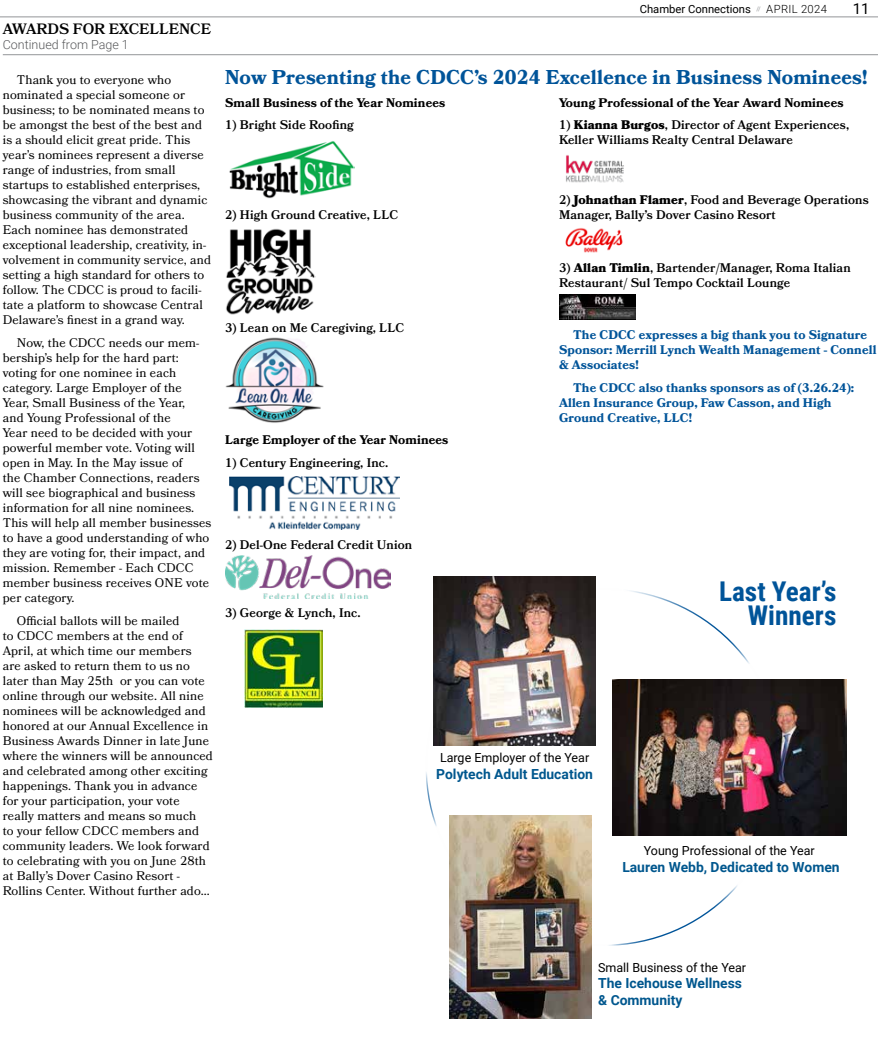
<style>
.page{position:relative;width:878px;height:1058px;background:#fff}
.page>*{position:absolute;margin:0;border:0;box-sizing:border-box;transform-origin:0 0}
.t1{font:700 27.25px/24px "Roboto Condensed";color:#005499;text-align:right}
.t2{font:700 20px "Bookmania";letter-spacing:.01em;color:#005499}
.t3{font:600 15px "Bookmania";color:#000}
.t4{font:15px "Roboto";color:#000}
.t5{font:700 13.88px/16.6px "Roboto";color:#00578e}
.t6{font:12.5px/15px "Bookmania";letter-spacing:.01em;color:#000}
.t7{font:600 12.5px/15px "Bookmania";letter-spacing:.01em;color:#000}
.t8{font:700 12.5px/15px "Bookmania";letter-spacing:.01em;color:#005499}
.t9{font:700 12.5px "Bookmania";letter-spacing:.01em;color:#000}
.t10{font:12.5px "Roboto";color:#000}
.t11{font:300 12.5px "Roboto";color:#58595b}
.t12{font:11.25px "Roboto";color:#000}
.s1{font-weight:300}
.s2{font-weight:900}
</style>
<div class="page">
<hr style="left:0;top:17px;width:878px;height:1px;background:#939598">
<img style="left:612px;top:679px;width:234px;height:156px">
<img style="left:434px;top:576px;width:161px;height:169px">
<img style="left:449px;top:815px;width:143px;height:203px">
<hr style="left:3px;top:54px;width:875px;height:1px;background:#939598">
<img style="left:230px;top:141px;width:124px;height:58px">
<img style="left:226px;top:228px;width:89px;height:87px">
<img style="left:566px;top:155px;width:58px;height:28px">
<img style="left:225px;top:337px;width:99px;height:86px">
<img style="left:560px;top:295px;width:75px;height:24px">
<img style="left:565px;top:228px;width:58px;height:25px">
<img style="left:225px;top:556px;width:165px;height:42px">
<img style="left:244px;top:629px;width:78px;height:78px">
<img style="left:229px;top:476px;width:170px;height:53px">
<p class="t3" style="left:3px;top:20px;width:210px">AWARDS FOR EXCELLENCE</p>
<p class="t11" style="left:3px;top:36px;width:128px">Continued from Page 1</p>
<p class="t6" style="left:3px;top:72px;width:210px;text-indent:14px">Thank you to everyone who nominated a special someone or business; to be nominated means to be amongst the best of the best and is a should elicit great pride. This year’s nominees represent a diverse range of industries, from small startups to established enterprises, showcasing the vibrant and dynamic business community of the area.<br>Each nominee has demonstrated exceptional leadership, creativity, in&shy;volvement in community service, and setting a high standard for others to follow. The CDCC is proud to facili&shy;tate a platform to showcase Central Delaware’s finest in a grand way.</p>
<p class="t6" style="left:3px;top:335px;width:210px;text-indent:14px">Now, the CDCC needs our mem&shy;bership’s help for the hard part: voting for one nominee in each category. Large Employer of the<br>Year, Small Business of the Year,<br>and Young Professional of the<br>Year need to be decided with your powerful member vote. Voting will open in May. In the May issue of<br>the Chamber Connections, readers will see biographical and business information for all nine nominees.<br>This will help all member businesses to have a good understanding of who they are voting for, their impact, and mission. Remember - Each CDCC member business receives ONE vote per category.</p>
<p class="t6" style="left:3px;top:612px;width:212px;text-indent:14px">Official ballots will be mailed<br>to CDCC members at the end of April, at which time our members<br>are asked to return them to us no later than May 25th or you can vote online through our website. All nine nominees will be acknowledged and honored at our Annual Excellence in Business Awards Dinner in late June where the winners will be announced and celebrated among other exciting happenings. Thank you in advance for your participation, your vote really matters and means so much<br>to your fellow CDCC members and community leaders. We look forward to celebrating with you on June 28th at Bally’s Dover Casino Resort - Rollins Center. Without further ado…</p>
<p class="t12" style="left:639px;top:1px;width:189px">Chamber Connections <sup>//</sup> <span class="s1">APRIL 2024</span></p>
<p class="t4" style="left:852px;top:-2px;width:18px">11</p>
<h2 class="t2" style="left:225px;top:66px;width:644px">Now Presenting the CDCC’s 2024 Excellence in Business Nominees!</h2>
<p class="t9" style="left:225px;top:95px;width:222px">Small Business of the Year Nominees</p>
<p class="t7" style="left:225px;top:117px;width:130px">1) Bright Side Roofing</p>
<p class="t9" style="left:559px;top:95px;width:286px">Young Professional of the Year Award Nominees</p>
<p class="t7" style="left:559px;top:117px;width:291px">1) <span class="s2">Kianna Burgos</span>, Director of Agent Experiences,<br>Keller Williams Realty Central Delaware</p>
<p class="t7" style="left:225px;top:207px;width:174px">2) High Ground Creative, LLC</p>
<p class="t7" style="left:225px;top:320px;width:180px">3) Lean on Me Caregiving, LLC</p>
<p class="t9" style="left:225px;top:433px;width:225px">Large Employer of the Year Nominees</p>
<p class="t7" style="left:225px;top:455px;width:165px">1) Century Engineering, Inc.</p>
<p class="t7" style="left:225px;top:537px;width:189px">2) Del-One Federal Credit Union</p>
<p class="t7" style="left:225px;top:605px;width:137px">3) George &amp; Lynch, Inc.</p>
<p class="t7" style="left:559px;top:192px;width:311px">2) <span class="s2">Johnathan Flamer</span>, Food and Beverage Operations<br>Manager, Bally’s Dover Casino Resort</p>
<p class="t7" style="left:559px;top:260px;width:293px">3) <span class="s2">Allan Timlin</span>, Bartender/Manager, Roma Italian<br>Restaurant/ Sul Tempo Cocktail Lounge</p>
<p class="t8" style="left:559px;top:327px;width:319px;text-indent:14px">The CDCC expresses a big thank you to Signature<br>Sponsor: Merrill Lynch Wealth Management - Connell &amp; Associates!</p>
<p class="t8" style="left:559px;top:380px;width:297px;text-indent:14px">The CDCC also thanks sponsors as of (3.26.24):<br>Allen Insurance Group, Faw Casson, and High<br>Ground Creative, LLC!</p>
<h1 class="t1" style="left:719px;top:578px;width:119px">Last Year’s<br>Winners</h1>
<p class="t10" style="left:440px;top:749px;width:151px">Large Employer of the Year</p>
<p class="t5" style="left:436px;top:765px;width:158px">Polytech Adult Education</p>
<p class="t10" style="left:644px;top:842px;width:172px">Young Professional of the Year</p>
<p class="t5" style="left:622px;top:858px;width:219px">Lauren Webb, Dedicated to Women</p>
<p class="t10" style="left:598px;top:958px;width:149px">Small Business of the Year</p>
<p class="t5" style="left:598px;top:974px;width:145px">The Icehouse Wellness &amp; Community</p>
</div>
